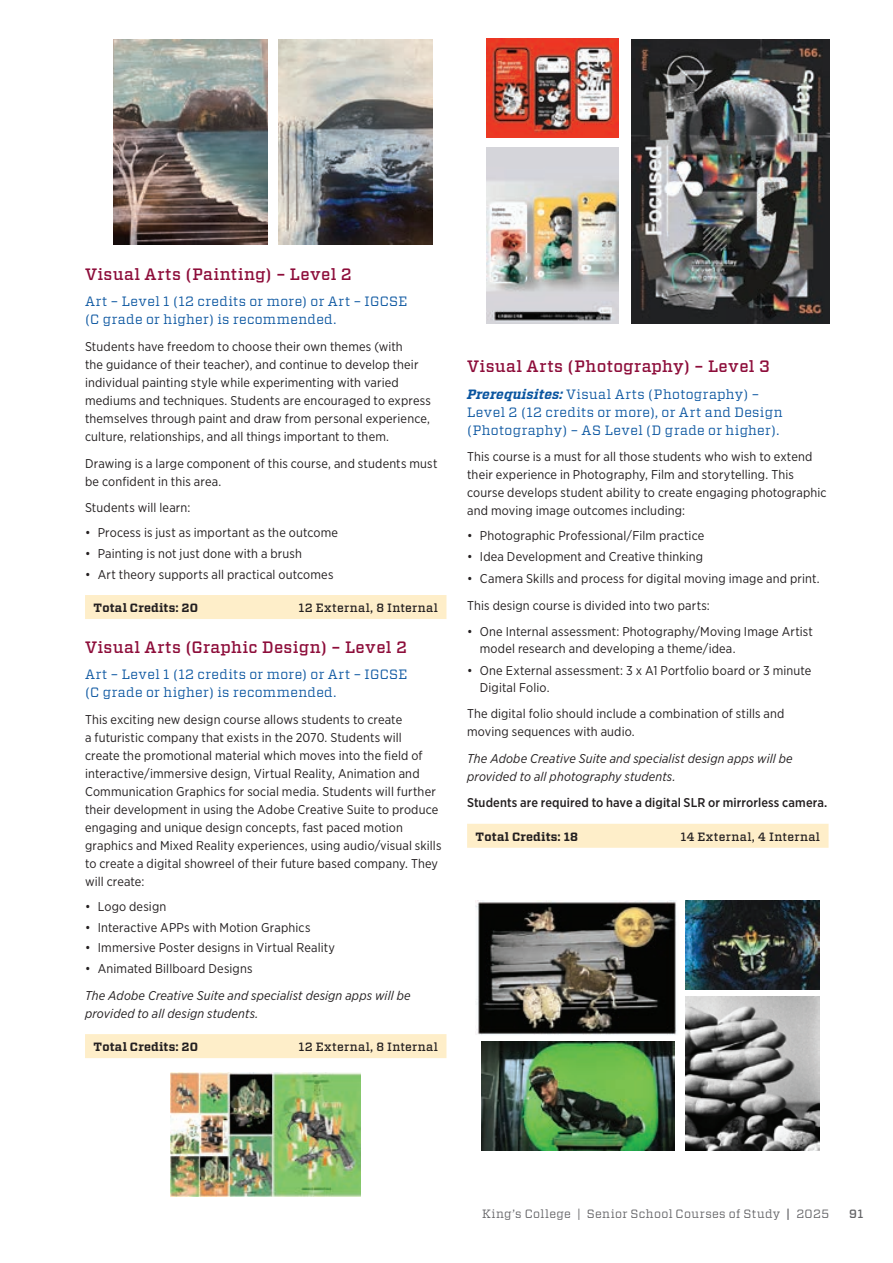
<style>
.page{position:relative;width:893px;height:1263px;background:#fff}
.page>*{position:absolute;margin:0;border:0;box-sizing:border-box;transform-origin:0 0}
.t1{font:500 16.5px "Vitesse";letter-spacing:.02em;color:#8d0d3a}
.t2{font:13.5px/18px "Vitesse";letter-spacing:.03em;color:#0a55a0}
.t3{font:12.75px/18px "Gotham Narrow";letter-spacing:.01em;color:#231f20}
.t4{font:italic 12.75px/18px "Gotham Narrow";letter-spacing:.01em;color:#231f20}
.t5{font:500 12.75px "Gotham Narrow";letter-spacing:.01em;color:#231f20}
.t6{font:500 12px "Vitesse";letter-spacing:.04em;color:#231f20}
.t7{font:700 12px "Vitesse";letter-spacing:.015em;color:#231f20}
.t8{font:12px "Vitesse";letter-spacing:.03em;color:#636366}
.t9{font:500 12px "Vitesse";color:#636366}
.s1{font-weight:700;font-style:italic}
.s2{font-weight:500}
</style>
<div class="page">
<div style="left:85px;top:595px;width:361px;height:24px;background:#feeec9"></div>
<div style="left:85px;top:1034px;width:361px;height:24px;background:#feeec9"></div>
<div style="left:467px;top:824px;width:362px;height:24px;background:#feeec9"></div>
<img style="left:631px;top:40px;width:198px;height:283px">
<img style="left:114px;top:40px;width:154px;height:205px">
<img style="left:278px;top:40px;width:154px;height:205px">
<img style="left:486px;top:38px;width:132px;height:99px">
<img style="left:486px;top:148px;width:132px;height:175px">
<img style="left:171px;top:1073px;width:190px;height:124px">
<img style="left:686px;top:996px;width:134px;height:154px">
<img style="left:686px;top:900px;width:134px;height:90px">
<img style="left:476px;top:900px;width:201px;height:135px">
<img style="left:481px;top:1042px;width:194px;height:108px">
<p class="t1" style="left:85px;top:263px;width:268px">Visual Arts (Painting) – Level 2</p>
<p class="t2" style="left:85px;top:293px;width:324px">Art – Level 1 (12 credits or more) or Art – IGCSE (C grade or higher) is recommended.</p>
<p class="t3" style="left:85px;top:337px;width:347px">Students have freedom to choose their own themes (with<br>the guidance of their teacher), and continue to develop their individual painting style while experimenting with varied mediums and techniques. Students are encouraged to express themselves through paint and draw from personal experience, culture, relationships, and all things important to them.</p>
<p class="t3" style="left:85px;top:454px;width:354px">Drawing is a large component of this course, and students must be confident in this area.</p>
<p class="t3" style="left:85px;top:498px;width:107px">Students will learn:</p>
<p class="t3" style="left:85px;top:523px;width:255px">• Process is just as important as the outcome</p>
<p class="t3" style="left:85px;top:544px;width:219px">• Painting is not just done with a brush</p>
<p class="t3" style="left:85px;top:565px;width:250px">• Art theory supports all practical outcomes</p>
<p class="t7" style="left:94px;top:600px;width:106px">Total Credits: 20</p>
<p class="t6" style="left:299px;top:600px;width:141px">12 External, 8 Internal</p>
<p class="t1" style="left:85px;top:636px;width:323px">Visual Arts (Graphic Design) – Level 2</p>
<p class="t2" style="left:85px;top:665px;width:324px">Art – Level 1 (12 credits or more) or Art – IGCSE (C grade or higher) is recommended.</p>
<p class="t3" style="left:85px;top:710px;width:358px">This exciting new design course allows students to create<br>a futuristic company that exists in the 2070. Students will<br>create the promotional material which moves into the field of interactive/immersive design, Virtual Reality, Animation and Communication Graphics for social media. Students will further their development in using the Adobe Creative Suite to produce engaging and unique design concepts, fast paced motion graphics and Mixed Reality experiences, using audio/visual skills to create a digital showreel of their future based company. They will create:</p>
<p class="t3" style="left:85px;top:897px;width:83px">• Logo design</p>
<p class="t3" style="left:85px;top:918px;width:227px">• Interactive APPs with Motion Graphics</p>
<p class="t3" style="left:85px;top:939px;width:252px">• Immersive Poster designs in Virtual Reality</p>
<p class="t3" style="left:85px;top:959px;width:169px">• Animated Billboard Designs</p>
<p class="t4" style="left:85px;top:986px;width:327px">The Adobe Creative Suite and specialist design apps will be provided to all design students.</p>
<p class="t7" style="left:94px;top:1039px;width:106px">Total Credits: 20</p>
<p class="t6" style="left:299px;top:1039px;width:141px">12 External, 8 Internal</p>
<p class="t1" style="left:467px;top:356px;width:304px">Visual Arts (Photography) – Level 3</p>
<p class="t2" style="left:467px;top:385px;width:317px"><span class="s1">Prerequisites:</span> Visual Arts (Photography) –<br>Level 2 (12 credits or more), or Art and Design (Photography) – AS Level (D grade or higher).</p>
<p class="t3" style="left:467px;top:448px;width:361px">This course is a must for all those students who wish to extend their experience in Photography, Film and storytelling. This course develops student ability to create engaging photographic and moving image outcomes including:</p>
<p class="t3" style="left:467px;top:527px;width:239px">• Photographic Professional/Film practice</p>
<p class="t3" style="left:467px;top:547px;width:238px">• Idea Development and Creative thinking</p>
<p class="t3" style="left:467px;top:565px;width:354px;line-height:26.5px">• Camera Skills and process for digital moving image and print.<br>This design course is divided into two parts:</p>
<p class="t3" style="left:480px;top:623px;width:335px;line-height:16.5px;text-indent:-13px">• One Internal assessment: Photography/Moving Image Artist model research and developing a theme/idea.</p>
<p class="t3" style="left:480px;top:662px;width:333px;line-height:16.5px;text-indent:-13px">• One External assessment: 3 x A1 Portfolio board or 3 minute<br>Digital Folio.</p>
<p class="t3" style="left:467px;top:704px;width:319px">The digital folio should include a combination of stills and moving sequences with audio.</p>
<p class="t4" style="left:467px;top:749px;width:327px">The Adobe Creative Suite and specialist design apps will be provided to all photography students.</p>
<p class="t5" style="left:467px;top:795px;width:362px">Students are required to have a digital SLR or mirrorless camera.</p>
<p class="t7" style="left:476px;top:828px;width:104px">Total Credits: 18</p>
<p class="t6" style="left:680px;top:829px;width:141px">14 External, 4 Internal</p>
<p class="t8" style="left:482px;top:1206px;width:349px">King’s College | Senior School Courses of Study <span class="s2">|</span> 2025</p>
<p class="t9" style="left:849px;top:1206px;width:16px">91</p>
</div>
